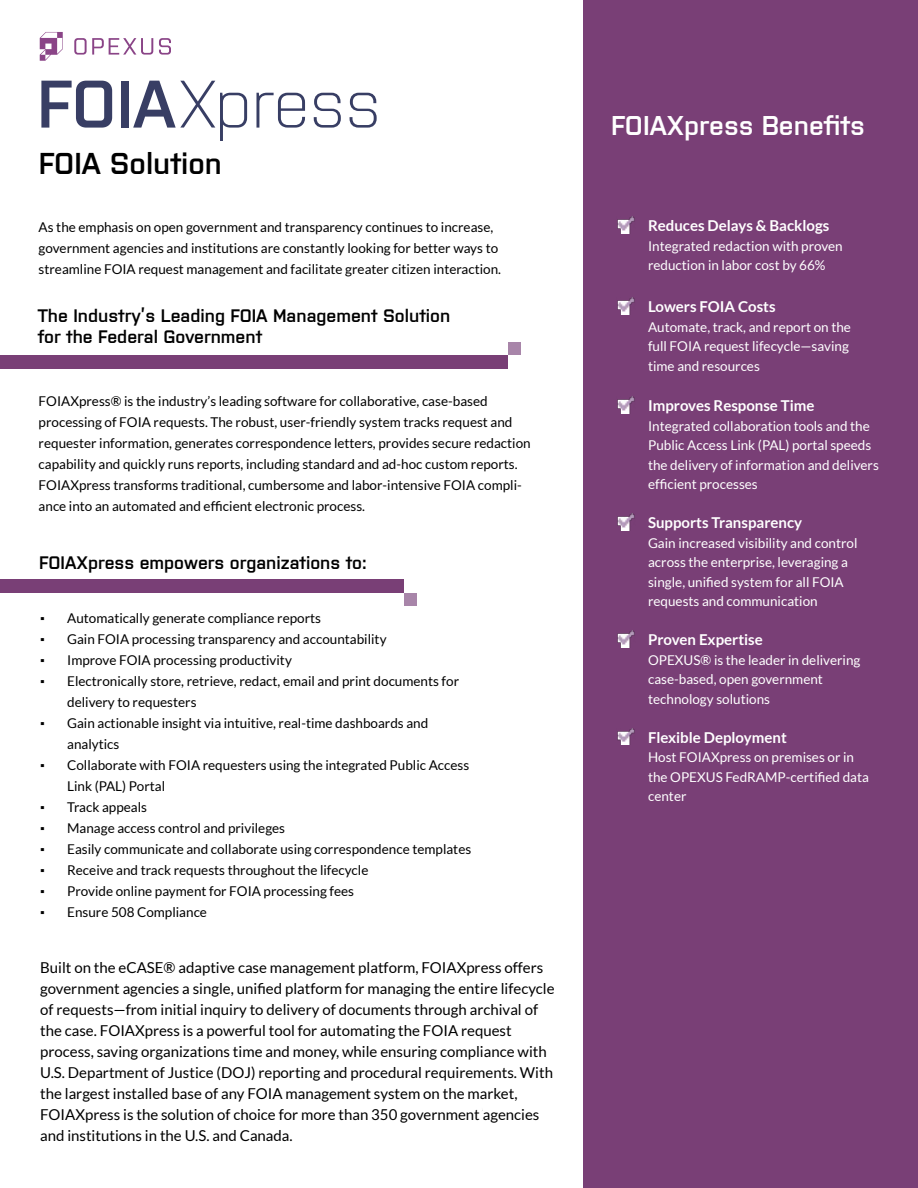
<style>
.page{position:relative;width:918px;height:1188px;background:#fff}
.page>*{position:absolute;margin:0;border:0;box-sizing:border-box;transform-origin:0 0}
.t1{font:600 30px "Purista";color:#000}
.t2{font:600 27px "Purista";color:#fff}
.t3{font:600 18px/21px "Purista";color:#000}
.t4{font:15px/21px "Lato";color:#000}
.t5{font:700 15px "Lato";color:#fff}
.t6{font:13.5px/21px "Lato";color:#000}
.t7{font:13.5px/19.5px "Lato";color:#fff}
.s1{font-family:"Times New Roman"}
</style>
<div class="page">
<div style="left:0;top:355px;width:508px;height:14px;background:#793f76"></div>
<div style="left:0;top:579px;width:404px;height:14px;background:#793f76"></div>
<div style="left:508px;top:343px;width:12px;height:12px;background:#a885a9"></div>
<div style="left:404px;top:593px;width:13px;height:12px;background:#a885a9"></div>
<div style="left:583px;top:0;width:335px;height:1188px;background:#793f76"></div>
<img style="left:617px;top:217px;width:18px;height:16px">
<img style="left:617px;top:298px;width:18px;height:16px">
<img style="left:617px;top:397px;width:18px;height:16px">
<img style="left:617px;top:514px;width:18px;height:16px">
<img style="left:617px;top:631px;width:18px;height:16px">
<img style="left:617px;top:728px;width:18px;height:17px">
<svg style="left:74px;top:38px;width:79px;height:17px"></svg>
<svg style="left:159px;top:38px;width:12px;height:17px"></svg>
<svg style="left:40px;top:32px;width:23px;height:29px"></svg>
<svg style="left:41px;top:81px;width:71px;height:47px"></svg>
<div style="left:121px;top:81px;width:8px;height:47px;background:#383e64"></div>
<svg style="left:256px;top:93px;width:49px;height:35px"></svg>
<svg style="left:314px;top:93px;width:27px;height:35px"></svg>
<svg style="left:350px;top:93px;width:27px;height:35px"></svg>
<svg style="left:133px;top:81px;width:114px;height:60px"></svg>
<h1 class="t1" style="left:39px;top:147px;width:185px">FOIA Solution</h1>
<p class="t6" style="left:39px;top:216px;width:464px">As the emphasis on open government and transparency continues to increase, government agencies and institutions are constantly looking for better ways to streamline FOIA request management and facilitate greater citizen interaction.</p>
<h3 class="t3" style="left:38px;top:305px;width:414px">The Industry’s Leading FOIA Management Solution for the Federal Government</h3>
<p class="t6" style="left:39px;top:390px;width:494px">FOIAXpress® is the industry’s leading software for collaborative, case-based processing of FOIA requests. The robust, user-friendly system tracks request and requester information, generates correspondence letters, provides secure redaction capability and quickly runs reports, including standard and ad-hoc custom reports.<br>FOIAXpress transforms traditional, cumbersome and labor-intensive FOIA compli&shy;ance into an automated and efficient electronic process.</p>
<h3 class="t3" style="left:39px;top:552px;width:329px">FOIAXpress empowers organizations to:</h3>
<p class="t6" style="left:40px;top:608px;width:282px"><span class="s1">▪</span> Automatically generate compliance reports</p>
<p class="t6" style="left:40px;top:629px;width:348px"><span class="s1">▪</span> Gain FOIA processing transparency and accountability</p>
<p class="t6" style="left:40px;top:650px;width:253px"><span class="s1">▪</span> Improve FOIA processing productivity</p>
<p class="t6" style="left:67px;top:671px;width:393px;text-indent:-27px"><span class="s1">▪</span> Electronically store, retrieve, redact, email and print documents for delivery to requesters</p>
<p class="t6" style="left:67px;top:713px;width:363px;text-indent:-27px"><span class="s1">▪</span> Gain actionable insight via intuitive, real-time dashboards and analytics</p>
<p class="t6" style="left:67px;top:755px;width:404px;text-indent:-27px"><span class="s1">▪</span> Collaborate with FOIA requesters using the integrated Public Access<br>Link (PAL) Portal</p>
<p class="t6" style="left:40px;top:797px;width:108px"><span class="s1">▪</span> Track appeals</p>
<p class="t6" style="left:40px;top:818px;width:246px"><span class="s1">▪</span> Manage access control and privileges</p>
<p class="t6" style="left:40px;top:839px;width:433px"><span class="s1">▪</span> Easily communicate and collaborate using correspondence templates</p>
<p class="t6" style="left:40px;top:860px;width:330px"><span class="s1">▪</span> Receive and track requests throughout the lifecycle</p>
<p class="t6" style="left:40px;top:881px;width:315px"><span class="s1">▪</span> Provide online payment for FOIA processing fees</p>
<p class="t6" style="left:40px;top:902px;width:168px"><span class="s1">▪</span> Ensure 508 Compliance</p>
<p class="t4" style="left:40px;top:957px;width:516px">Built on the eCASE® adaptive case management platform, FOIAXpress offers government agencies a single, unified platform for managing the entire lifecycle of requests—from initial inquiry to delivery of documents through archival of the case. FOIAXpress is a powerful tool for automating the FOIA request process, saving organizations time and money, while ensuring compliance with U.S. Department of Justice (DOJ) reporting and procedural requirements. With the largest installed base of any FOIA management system on the market, FOIAXpress is the solution of choice for more than 350 government agencies and institutions in the U.S. and Canada.</p>
<h2 class="t2" style="left:611px;top:110px;width:256px">FOIAXpress Benefits</h2>
<p class="t5" style="left:648px;top:217px;width:183px">Reduces Delays &amp; Backlogs</p>
<p class="t7" style="left:648px;top:236px;width:196px">Integrated redaction with proven reduction in labor cost by 66%</p>
<p class="t5" style="left:648px;top:298px;width:129px">Lowers FOIA Costs</p>
<p class="t7" style="left:648px;top:317px;width:204px">Automate, track, and report on the full FOIA request lifecycle—saving time and resources</p>
<p class="t5" style="left:648px;top:397px;width:168px">Improves Response Time</p>
<p class="t7" style="left:648px;top:416px;width:232px">Integrated collaboration tools and the Public Access Link (PAL) portal speeds the delivery of information and delivers efficient processes</p>
<p class="t5" style="left:648px;top:514px;width:156px">Supports Transparency</p>
<p class="t7" style="left:648px;top:533px;width:211px">Gain increased visibility and control across the enterprise, leveraging a single, unified system for all FOIA requests and communication</p>
<p class="t5" style="left:648px;top:631px;width:116px">Proven Expertise</p>
<p class="t7" style="left:648px;top:650px;width:214px">OPEXUS® is the leader in delivering case-based, open government technology solutions</p>
<p class="t5" style="left:648px;top:729px;width:140px">Flexible Deployment</p>
<p class="t7" style="left:648px;top:748px;width:222px">Host FOIAXpress on premises or in the OPEXUS FedRAMP-certified data center</p>
</div>
